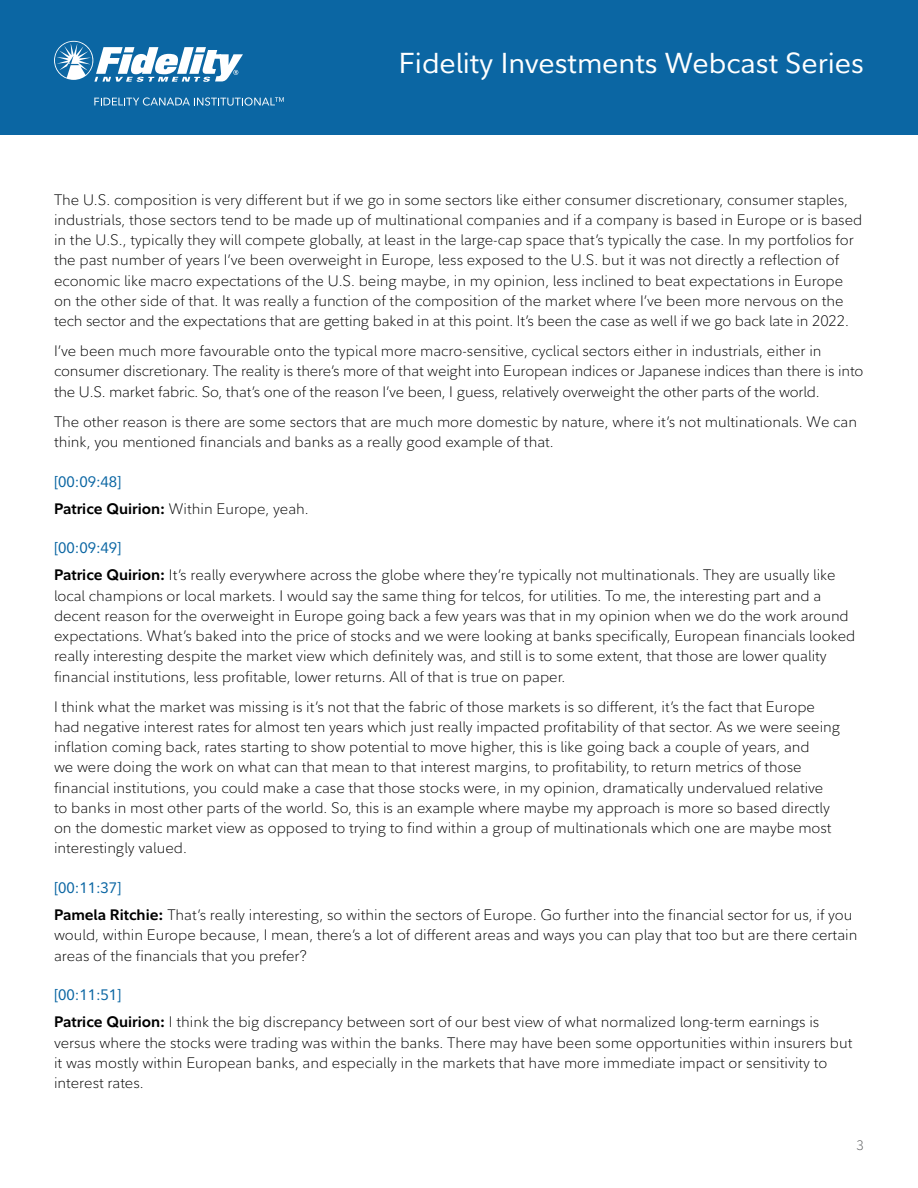
<style>
.page{position:relative;width:918px;height:1188px;background:#fff}
.page>*{position:absolute;margin:0;border:0;box-sizing:border-box;transform-origin:0 0}
.t1{font:28.5px "Fidelity Sans";color:#fff}
.t2{font:300 15px/20.2px "Fidelity Sans";color:#000}
.t3{font:300 13.5px "Fidelity Sans";color:#58595b}
.s1{font-weight:400;color:#0b66a3}
.s2{font-weight:700}
</style>
<div class="page">
<div style="left:0;top:0;width:918px;height:135px;background:#0b66a3"></div>
<svg style="left:94px;top:97px;width:190px;height:9px"></svg>
<svg style="left:54px;top:41px;width:189px;height:41px"></svg>
<h1 class="t1" style="left:399px;top:44px;width:467px">Fidelity Investments Webcast Series</h1>
<p class="t2" style="left:54px;top:189px;width:810px">The U.S. composition is very different but if we go in some sectors like either consumer discretionary, consumer staples, industrials, those sectors tend to be made up of multinational companies and if a company is based in Europe or is based in the U.S., typically they will compete globally, at least in the large-cap space that’s typically the case. In my portfolios for the past number of years I’ve been overweight in Europe, less exposed to the U.S. but it was not directly a reflection of economic like macro expectations of the U.S. being maybe, in my opinion, less inclined to beat expectations in Europe on the other side of that. It was really a function of the composition of the market where I’ve been more nervous on the tech sector and the expectations that are getting baked in at this point. It’s been the case as well if we go back late in 2022.</p>
<p class="t2" style="left:54px;top:341px;width:811px">I’ve been much more favourable onto the typical more macro-sensitive, cyclical sectors either in industrials, either in consumer discretionary. The reality is there’s more of that weight into European indices or Japanese indices than there is into the U.S. market fabric. So, that’s one of the reason I’ve been, I guess, relatively overweight the other parts of the world.</p>
<p class="t2" style="left:54px;top:411px;width:805px">The other reason is there are some sectors that are much more domestic by nature, where it’s not multinationals. We can think, you mentioned financials and banks as a really good example of that.</p>
<p class="t2" style="left:54px;top:468px;width:256px;line-height:27px"><span class="s1">[00:09:48]<br></span><span class="s2">Patrice Quirion:</span> Within Europe, yeah.</p>
<p class="t2" style="left:54px;top:535px;width:783px;line-height:27px"><span class="s1">[00:09:49]<br></span><span class="s2">Patrice Quirion:</span> It’s really everywhere across the globe where they’re typically not multinationals. They are usually like</p>
<p class="t2" style="left:54px;top:585px;width:803px">local champions or local markets. I would say the same thing for telcos, for utilities. To me, the interesting part and a decent reason for the overweight in Europe going back a few years was that in my opinion when we do the work around expectations. What’s baked into the price of stocks and we were looking at banks specifically, European financials looked really interesting despite the market view which definitely was, and still is to some extent, that those are lower quality financial institutions, less profitable, lower returns. All of that is true on paper.</p>
<p class="t2" style="left:54px;top:696px;width:788px">I think what the market was missing is it’s not that the fabric of those markets is so different, it’s the fact that Europe had negative interest rates for almost ten years which just really impacted profitability of that sector. As we were seeing inflation coming back, rates starting to show potential to move higher, this is like going back a couple of years, and<br>we were doing the work on what can that mean to that interest margins, to profitability, to return metrics of those financial institutions, you could make a case that those stocks were, in my opinion, dramatically undervalued relative to banks in most other parts of the world. So, this is an example where maybe my approach is more so based directly on the domestic market view as opposed to trying to find within a group of multinationals which one are maybe most interestingly valued.</p>
<p class="t2" style="left:54px;top:874px;width:800px;line-height:27px"><span class="s1">[00:11:37]<br></span><span class="s2">Pamela Ritchie:</span> That’s really interesting, so within the sectors of Europe. Go further into the financial sector for us, if you</p>
<p class="t2" style="left:54px;top:925px;width:805px">would, within Europe because, I mean, there’s a lot of different areas and ways you can play that too but are there certain areas of the financials that you prefer?</p>
<p class="t2" style="left:54px;top:982px;width:767px;line-height:27px"><span class="s1">[00:11:51]<br></span><span class="s2">Patrice Quirion:</span> I think the big discrepancy between sort of our best view of what normalized long-term earnings is</p>
<p class="t2" style="left:54px;top:1032px;width:800px">versus where the stocks were trading was within the banks. There may have been some opportunities within insurers but it was mostly within European banks, and especially in the markets that have more immediate impact or sensitivity to interest rates.</p>
<p class="t3" style="left:856px;top:1136px;width:9px">3</p>
</div>
